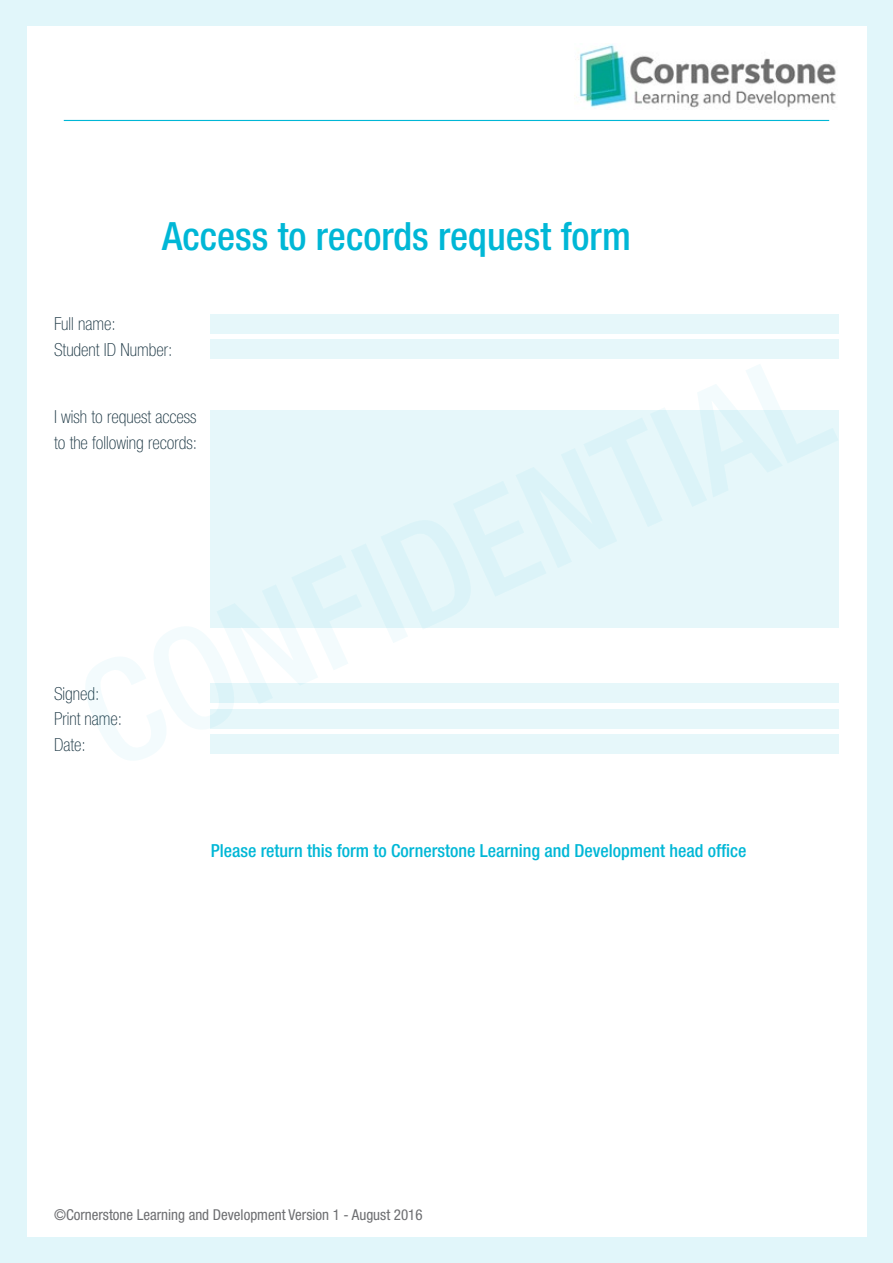
<style>
.page{position:relative;width:893px;height:1263px;background:#e1f6fa}
.page>*{position:absolute;margin:0;border:0;box-sizing:border-box;transform-origin:0 0}
.Sub_Title{font:500 condensed 39px "Helvetica Neue LT Std";color:#00b7d6}
.Body{font:100 condensed 18px/25.5px "Helvetica Neue LT Std";color:#193441}
.Sub_Title-2{font:500 condensed 18px "Helvetica Neue LT Std";color:#00b7d6}
.t1{font:condensed 15px "Helvetica Neue LT Std";color:#6d6e71}
</style>
<div class="page">
<div style="left:27px;top:26px;width:839px;height:1211px;background:#fff"></div>
<img style="left:579px;top:44px;width:257px;height:64px">
<div style="left:211px;top:314px;width:628px;height:19px;background:#e6f7fa"></div>
<div style="left:211px;top:684px;width:628px;height:19px;background:#e6f7fa"></div>
<div style="left:211px;top:339px;width:628px;height:20px;background:#e6f7fa"></div>
<div style="left:211px;top:709px;width:628px;height:19px;background:#e6f7fa"></div>
<div style="left:211px;top:734px;width:628px;height:19px;background:#e6f7fa"></div>
<div style="left:211px;top:410px;width:628px;height:218px;background:#e6f7fa"></div>
<hr style="left:64px;top:120px;width:765px;height:1px;background:#00b7d6">
<p class="Sub_Title" style="left:162px;top:213px;width:470px">Access to records request form</p>
<p class="Body" style="left:54px;top:311px;width:120px">Full name:<br>Student ID Number:</p>
<p class="Body" style="left:54px;top:404px;width:145px">I wish to request access to the following records:</p>
<p class="Body" style="left:54px;top:680px;width:47px">Signed:</p>
<p class="Body" style="left:54px;top:706px;width:70px">Print name:</p>
<p class="Body" style="left:54px;top:731px;width:33px">Date:</p>
<p class="Sub_Title-2" style="left:211px;top:840px;width:537px">Please return this form to Cornerstone Learning and Development head office</p>
<p class="t1" style="left:54px;top:1206px;width:370px">©Cornerstone Learning and Development Version 1 - August 2016</p>
</div>
